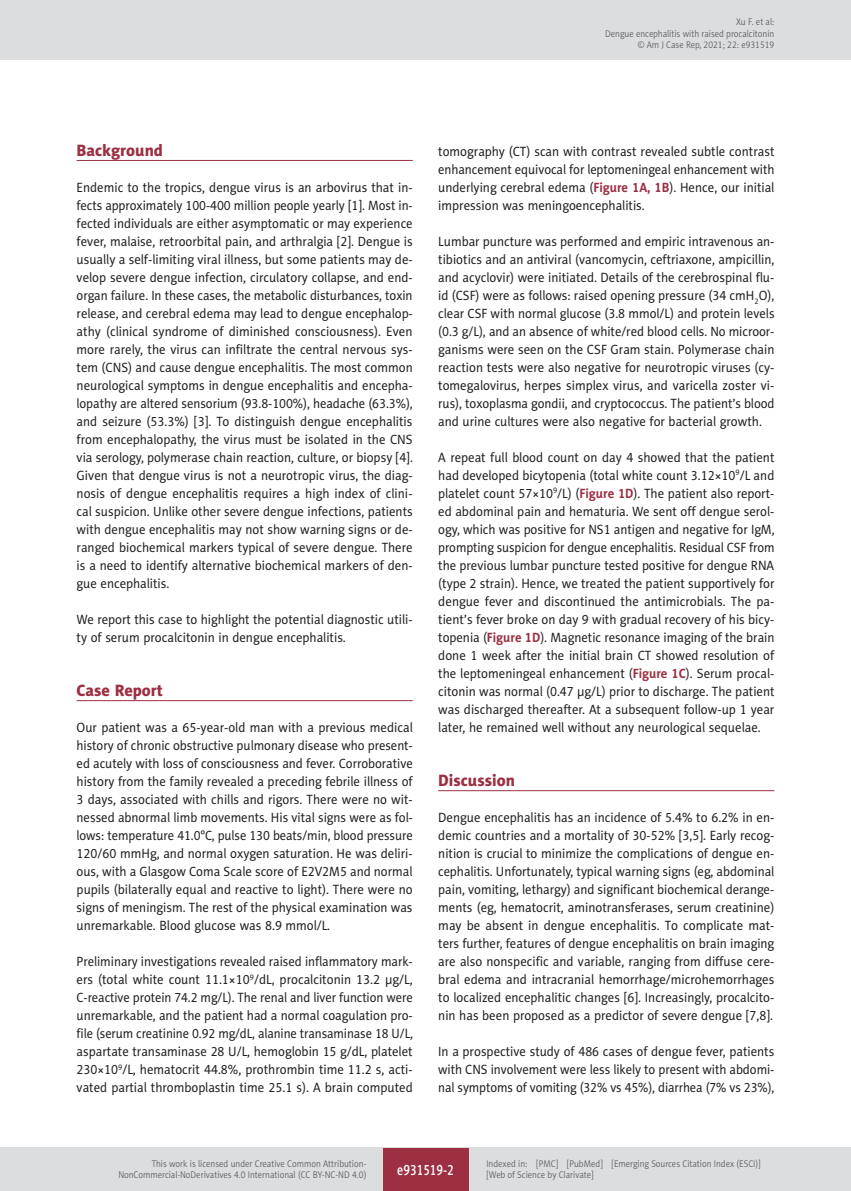
<style>
.page{position:relative;width:851px;height:1191px;background:#fff}
.page>*{position:absolute;margin:0;border:0;box-sizing:border-box;transform-origin:0 0}
.AJCR_Headline_1{font:16.5px "Naomi Sans EFN Heavy";color:#9d2f42}
.AJCR_e-PAGINA{font:15px "Naomi Sans EFN Medium";color:#fff;scale:.8 1}
.AJCR_Body{font:13.5px/18px "Naomi Sans EFN";color:#231f20;text-align:justify;scale:.95 1}
.AJCR_Body-2{font:13.5px/18px "Naomi Sans EFN";color:#231f20;text-align:justify;scale:.94 1}
.AJCR_pagina_zywa{font:9.75px/11.2px "Naomi Sans EFN Light";color:#57585a;text-align:right;scale:.9 1}
.AJCR_pagina_sygnatur{font:9.75px "Naomi Sans EFN Light";color:#57585a;scale:.9 1}
.s1{font-weight:700;color:#9d2f42}
</style>
<div class="page">
<hr style="left:77px;top:160px;width:335px;height:1px;background:#9d2f42">
<hr style="left:77px;top:700px;width:335px;height:1px;background:#9d2f42">
<hr style="left:438px;top:790px;width:336px;height:1px;background:#9d2f42">
<div style="left:0;top:0;width:850px;height:60px;background:#dcdddf"></div>
<hr style="left:850px;top:0;width:1px;height:60px;background:#dcdddf">
<div style="left:0;top:1148px;width:850px;height:43px;background:#dcdddf"></div>
<div style="left:383px;top:1147px;width:85px;height:43px;background:#9d2f42"></div>
<p class="AJCR_pagina_zywa" style="left:605px;top:16px;width:189px">Xu F. et al:<br>Dengue encephalitis with raised procalcitonin</p>
<p class="AJCR_pagina_sygnatur" style="left:637px;top:39px;width:153px">© Am J Case Rep, 2021; 22: e931519</p>
<p class="AJCR_Headline_1" style="left:77px;top:140px;width:88px">Background</p>
<p class="AJCR_Body" style="left:77px;top:178px;width:355px">Endemic to the tropics, dengue virus is an arbovirus that in&shy;fects approximately 100-400 million people yearly [1]. Most in&shy;fected individuals are either asymptomatic or may experience fever, malaise, retroorbital pain, and arthralgia [2]. Dengue is usually a self-limiting viral illness, but some patients may de&shy;velop severe dengue infection, circulatory collapse, and end&shy;organ failure. In these cases, the metabolic disturbances, toxin release, and cerebral edema may lead to dengue encephalop&shy;athy (clinical syndrome of diminished consciousness). Even more rarely, the virus can infiltrate the central nervous sys&shy;tem (CNS) and cause dengue encephalitis. The most common neurological symptoms in dengue encephalitis and encepha&shy;lopathy are altered sensorium (93.8-100%), headache (63.3%), and seizure (53.3%) [3]. To distinguish dengue encephalitis from encephalopathy, the virus must be isolated in the CNS via serology, polymerase chain reaction, culture, or biopsy [4].<br>Given that dengue virus is not a neurotropic virus, the diag&shy;nosis of dengue encephalitis requires a high index of clini&shy;cal suspicion. Unlike other severe dengue infections, patients with dengue encephalitis may not show warning signs or de&shy;ranged biochemical markers typical of severe dengue. There is a need to identify alternative biochemical markers of den&shy;gue encephalitis.</p>
<p class="AJCR_Body" style="left:77px;top:610px;width:355px">We report this case to highlight the potential diagnostic utili&shy;ty of serum procalcitonin in dengue encephalitis.</p>
<p class="AJCR_Headline_1" style="left:77px;top:680px;width:88px">Case Report</p>
<p class="AJCR_Body" style="left:77px;top:718px;width:355px">Our patient was a 65-year-old man with a previous medical history of chronic obstructive pulmonary disease who present&shy;ed acutely with loss of consciousness and fever. Corroborative history from the family revealed a preceding febrile illness of 3 days, associated with chills and rigors. There were no wit&shy;nessed abnormal limb movements. His vital signs were as fol&shy;lows: temperature 41.0°C, pulse 130 beats/min, blood pressure 120/60 mmHg, and normal oxygen saturation. He was deliri&shy;ous, with a Glasgow Coma Scale score of E2V2M5 and normal pupils (bilaterally equal and reactive to light). There were no signs of meningism. The rest of the physical examination was unremarkable. Blood glucose was 8.9 mmol/L.</p>
<p class="AJCR_Body-2" style="left:77px;top:952px;width:359px">Preliminary investigations revealed raised inflammatory mark&shy;ers (total white count 11.1×10<sup>9</sup>/dL, procalcitonin 13.2 μg/L, C-reactive protein 74.2 mg/L). The renal and liver function were unremarkable, and the patient had a normal coagulation pro&shy;file (serum creatinine 0.92 mg/dL, alanine transaminase 18 U/L, aspartate transaminase 28 U/L, hemoglobin 15 g/dL, platelet 230×10<sup>9</sup>/L, hematocrit 44.8%, prothrombin time 11.2 s, acti&shy;vated partial thromboplastin time 25.1 s). A brain computed</p>
<p class="AJCR_Body" style="left:438px;top:142px;width:355px">tomography (CT) scan with contrast revealed subtle contrast enhancement equivocal for leptomeningeal enhancement with underlying cerebral edema (<span class="s1">Figure 1A, 1B</span>). Hence, our initial impression was meningoencephalitis.</p>
<p class="AJCR_Body" style="left:438px;top:232px;width:355px">Lumbar puncture was performed and empiric intravenous an&shy;tibiotics and an antiviral (vancomycin, ceftriaxone, ampicillin, and acyclovir) were initiated. Details of the cerebrospinal flu&shy;id (CSF) were as follows: raised opening pressure (34 cmH<sub>2</sub>O), clear CSF with normal glucose (3.8 mmol/L) and protein levels (0.3 g/L), and an absence of white/red blood cells. No microor&shy;ganisms were seen on the CSF Gram stain. Polymerase chain reaction tests were also negative for neurotropic viruses (cy&shy;tomegalovirus, herpes simplex virus, and varicella zoster vi&shy;rus), toxoplasma gondii, and cryptococcus. The patient’s blood and urine cultures were also negative for bacterial growth.</p>
<p class="AJCR_Body" style="left:438px;top:448px;width:355px">A repeat full blood count on day 4 showed that the patient had developed bicytopenia (total white count 3.12×10<sup>9</sup>/L and platelet count 57×10<sup>9</sup>/L) (<span class="s1">Figure 1D</span>). The patient also report&shy;ed abdominal pain and hematuria. We sent off dengue serol&shy;ogy, which was positive for NS1 antigen and negative for IgM, prompting suspicion for dengue encephalitis. Residual CSF from the previous lumbar puncture tested positive for dengue RNA (type 2 strain). Hence, we treated the patient supportively for dengue fever and discontinued the antimicrobials. The pa&shy;tient’s fever broke on day 9 with gradual recovery of his bicy&shy;topenia (<span class="s1">Figure 1D</span>). Magnetic resonance imaging of the brain done 1 week after the initial brain CT showed resolution of the leptomeningeal enhancement (<span class="s1">Figure 1C</span>). Serum procal&shy;citonin was normal (0.47 μg/L) prior to discharge. The patient was discharged thereafter. At a subsequent follow-up 1 year later, he remained well without any neurological sequelae.</p>
<p class="AJCR_Headline_1" style="left:438px;top:770px;width:78px">Discussion</p>
<p class="AJCR_Body" style="left:438px;top:808px;width:355px">Dengue encephalitis has an incidence of 5.4% to 6.2% in en&shy;demic countries and a mortality of 30-52% [3,5]. Early recog&shy;nition is crucial to minimize the complications of dengue en&shy;cephalitis. Unfortunately, typical warning signs (eg, abdominal pain, vomiting, lethargy) and significant biochemical derange&shy;ments (eg, hematocrit, aminotransferases, serum creatinine) may be absent in dengue encephalitis. To complicate mat&shy;ters further, features of dengue encephalitis on brain imaging are also nonspecific and variable, ranging from diffuse cere&shy;bral edema and intracranial hemorrhage/microhemorrhages to localized encephalitic changes [6]. Increasingly, procalcito&shy;nin has been proposed as a predictor of severe dengue [7,8].</p>
<p class="AJCR_Body" style="left:438px;top:1042px;width:355px">In a prospective study of 486 cases of dengue fever, patients with CNS involvement were less likely to present with abdomi&shy;nal symptoms of vomiting (32% vs 45%), diarrhea (7% vs 23%),</p>
<p class="AJCR_pagina_zywa" style="left:118px;top:1158px;width:277px">This work is licensed under Creative Common Attribution-<br>NonCommercial-NoDerivatives 4.0 International (CC BY-NC-ND 4.0)</p>
<p class="AJCR_e-PAGINA" style="left:397px;top:1160px;width:72px">e931519-2</p>
<p class="AJCR_pagina_zywa" style="left:486px;top:1158px;width:306px;text-align:left">Indexed in: [PMC] [PubMed] [Emerging Sources Citation Index (ESCI)] [Web of Science by Clarivate]</p>
</div>
